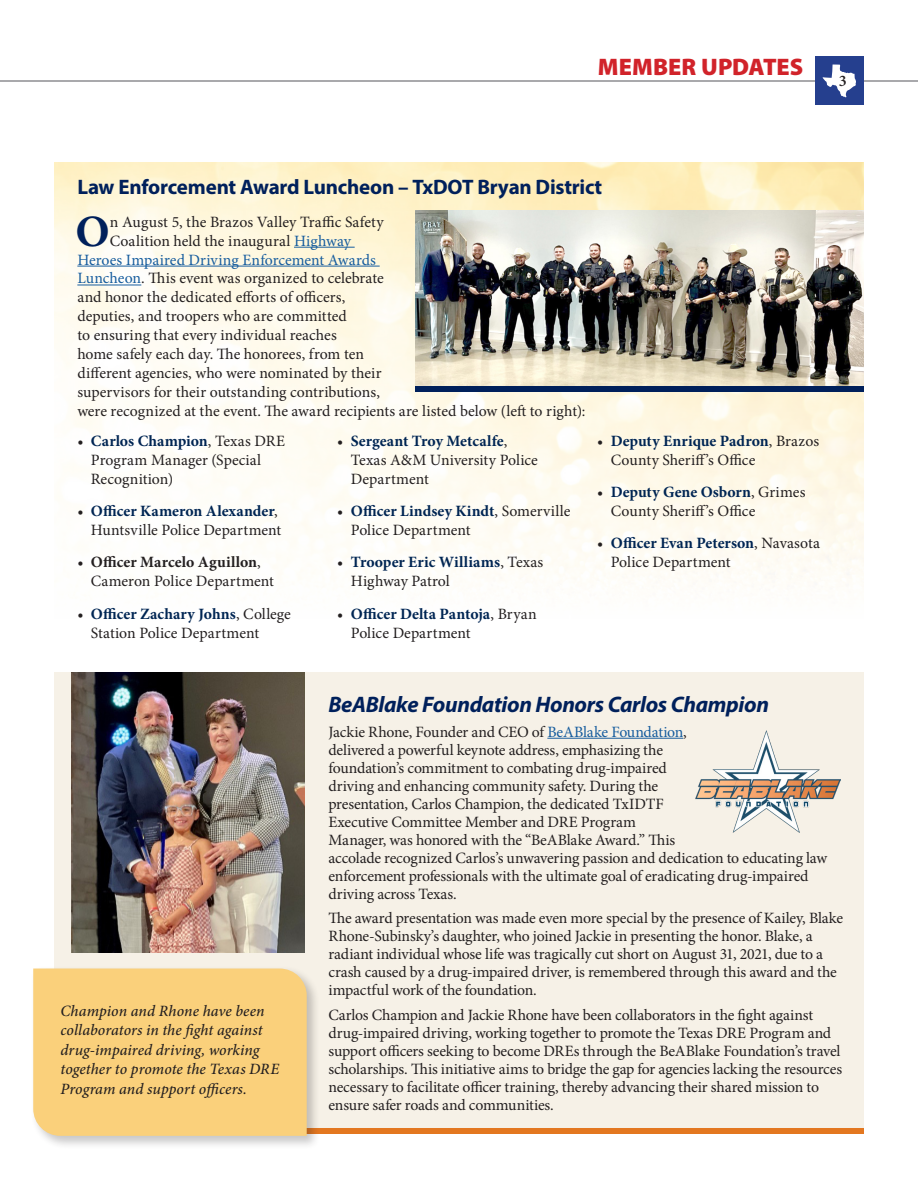
<style>
.page{position:relative;width:918px;height:1188px;background:#fff}
.page>*{position:absolute;margin:0;border:0;box-sizing:border-box;transform-origin:0 0}
.body{font:700 44.85px "Minion Pro";color:#00205b}
.t1{font:900 24px "Myriad Pro";color:#d1232a}
.head_1_25_red{font:italic 700 22.5px "Myriad Pro";letter-spacing:-.015em;color:#00205b}
.head_2_navy{font:700 21px "Myriad Pro";letter-spacing:-.01em;color:#00205b}
.t2{font:600 16.2px "Minion Pro";color:#231f20}
.body-2{font:15.75px/18px "Minion Pro";letter-spacing:-.005em;color:#231f20}
.pull_quote{font:italic 500 15.75px/19.5px "Minion Pro";color:#231f20}
.body-3{font:15.75px "Minion Pro";color:#175d9e}
.s1{color:#175d9e}
.s2{font-weight:700;color:#002553}
.s3{font-weight:700}
</style>
<div class="page">
<div style="left:54px;top:673px;width:810px;height:461px;background:#f6f1e7"></div>
<hr style="left:0;top:81px;width:918px;height:1px;background:#54555a">
<div style="left:815px;top:57px;width:49px;height:48px;background:#253f8e"></div>
<svg style="left:823px;top:65px;width:33px;height:32px"></svg>
<img style="left:71px;top:673px;width:233px;height:280px">
<hr style="left:547px;top:738px;width:136px;height:1px;background:#175d9e">
<img style="left:695px;top:730px;width:145px;height:103px">
<div style="left:54px;top:1128px;width:810px;height:6px;background:#e37720"></div>
<hr style="left:294px;top:247px;width:61px;height:1px;background:#175d9e">
<hr style="left:77px;top:266px;width:303px;height:1px;background:#175d9e">
<hr style="left:77px;top:285px;width:64px;height:1px;background:#175d9e">
<img style="left:415px;top:210px;width:449px;height:177px">
<div style="left:415px;top:387px;width:449px;height:5px;background:#00205b"></div>
<div style="left:30px;top:966px;width:290px;height:183px;background:#231f20;opacity:.25"></div>
<div style="left:33px;top:969px;width:274px;height:167px;background:#fad07b"></div>
<h2 class="t1" style="left:598px;top:51px;width:207px">MEMBER UPDATES</h2>
<p class="t2" style="left:839px;top:69px;width:9px">3</p>
<h1 class="head_2_navy" style="left:77px;top:174px;width:526px">Law Enforcement Award Luncheon – TxDOT Bryan District</h1>
<p class="body" style="left:75px;top:200px;width:36px">O</p>
<p class="body-2" style="left:110px;top:213px;width:275px">n August 5, the Brazos Valley Traffic Safety</p>
<p class="body-2" style="left:110px;top:232px;width:243px">Coalition held the inaugural <span class="s1">Highway</span></p>
<p class="body-3" style="left:77px;top:249px;width:300px">Heroes Impaired Driving Enforcement Awards</p>
<p class="body-2" style="left:77px;top:269px;width:308px"><span class="s1">Luncheon</span>. This event was organized to celebrate</p>
<p class="body-2" style="left:77px;top:288px;width:270px">and honor the dedicated efforts of officers,</p>
<p class="body-2" style="left:77px;top:307px;width:271px">deputies, and troopers who are committed</p>
<p class="body-2" style="left:77px;top:326px;width:261px">to ensuring that every individual reaches</p>
<p class="body-2" style="left:77px;top:345px;width:288px">home safely each day. The honorees, from ten</p>
<p class="body-2" style="left:77px;top:364px;width:306px">different agencies, who were nominated by their</p>
<p class="body-2" style="left:77px;top:383px;width:304px">supervisors for their outstanding contributions,</p>
<p class="body-2" style="left:77px;top:402px;width:510px">were recognized at the event. The award recipients are listed below (left to right):</p>
<p class="body-2" style="left:91px;top:431px;width:196px;line-height:18.9px;text-indent:-14px">• <span class="s2">Carlos Champion</span>, Texas DRE<br>Program Manager (Special<br>Recognition)</p>
<p class="body-2" style="left:77px;top:502px;width:205px;line-height:18.9px;text-align:right">• <span class="s2">Officer Kameron Alexander</span>,<br>Huntsville Police Department</p>
<p class="body-2" style="left:91px;top:553px;width:185px;line-height:18.9px;text-indent:-14px">• <span class="s3">Officer Marcelo Aguillon</span>,<br>Cameron Police Department</p>
<p class="body-2" style="left:91px;top:604px;width:202px;line-height:18.9px;text-indent:-14px">• <span class="s2">Officer Zachary Johns</span>, College<br>Station Police Department</p>
<p class="body-2" style="left:351px;top:431px;width:189px;line-height:18.9px;text-indent:-14px">• <span class="s2">Sergeant Troy Metcalfe</span>,<br>Texas A&amp;M University Police<br>Department</p>
<p class="body-2" style="left:351px;top:502px;width:221px;line-height:18.9px;text-indent:-14px">• <span class="s2">Officer Lindsey Kindt</span>, Somerville<br>Police Department</p>
<p class="body-2" style="left:351px;top:553px;width:194px;line-height:18.9px;text-indent:-14px">• <span class="s2">Trooper Eric Williams</span>, Texas<br>Highway Patrol</p>
<p class="body-2" style="left:351px;top:604px;width:187px;line-height:18.9px;text-indent:-14px">• <span class="s2">Officer Delta Pantoja</span>, Bryan<br>Police Department</p>
<p class="body-2" style="left:611px;top:431px;width:210px;line-height:18.9px;text-indent:-14px">• <span class="s2">Deputy Enrique Padron</span>, Brazos<br>County Sheriff’s Office</p>
<p class="body-2" style="left:611px;top:483px;width:196px;line-height:18.9px;text-indent:-14px">• <span class="s2">Deputy Gene Osborn</span>, Grimes<br>County Sheriff’s Office</p>
<p class="body-2" style="left:611px;top:534px;width:211px;line-height:18.9px;text-indent:-14px">• <span class="s2">Officer Evan Peterson</span>, Navasota<br>Police Department</p>
<p class="pull_quote" style="left:60px;top:1001px;width:220px">Champion and Rhone have been collaborators in the fight against drug-impaired driving, working together to promote the Texas DRE<br>Program and support officers.</p>
<h2 class="head_1_25_red" style="left:328px;top:690px;width:442px">BeABlake Foundation Honors Carlos Champion</h2>
<p class="body-2" style="left:328px;top:723px;width:500px">Jackie Rhone, Founder and CEO of <span class="s1">BeABlake Foundation</span>,<br>delivered a powerful keynote address, emphasizing the<br>foundation’s commitment to combating drug-impaired<br>driving and enhancing community safety. During the<br>presentation, Carlos Champion, the dedicated TxIDTF<br>Executive Committee Member and DRE Program<br>Manager, was honored with the “BeABlake Award.” This<br>accolade recognized Carlos’s unwavering passion and dedication to educating law enforcement professionals with the ultimate goal of eradicating drug-impaired driving across Texas.</p>
<p class="body-2" style="left:328px;top:909px;width:516px">The award presentation was made even more special by the presence of Kailey, Blake Rhone-Subinsky’s daughter, who joined Jackie in presenting the honor. Blake, a radiant individual whose life was tragically cut short on August 31, 2021, due to a crash caused by a drug-impaired driver, is remembered through this award and the impactful work of the foundation.</p>
<p class="body-2" style="left:328px;top:1006px;width:515px">Carlos Champion and Jackie Rhone have been collaborators in the fight against drug-impaired driving, working together to promote the Texas DRE Program and support officers seeking to become DREs through the BeABlake Foundation’s travel scholarships. This initiative aims to bridge the gap for agencies lacking the resources necessary to facilitate officer training, thereby advancing their shared mission to ensure safer roads and communities.</p>
</div>
